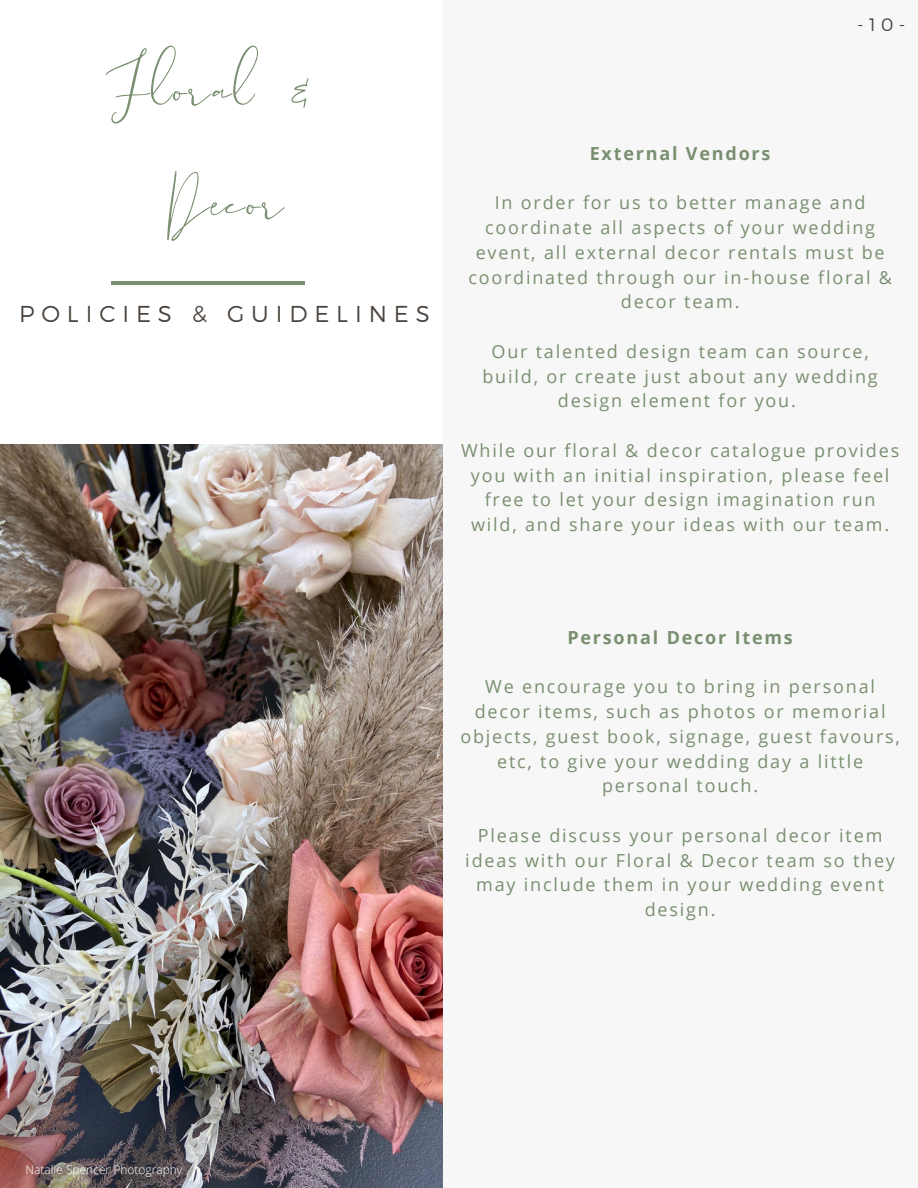
<style>
.page{position:relative;width:918px;height:1188px;background:#fff}
.page>*{position:absolute;margin:0;border:0;box-sizing:border-box;transform-origin:0 0}
.t1{font:105px/113.7px "The Something";letter-spacing:.02em;color:#798f70;text-align:center}
.t2{font:300 22.95px "Montserrat";letter-spacing:.3em;color:#4b433d}
.t3{font:18px/24.8px "Open Sans";letter-spacing:.1em;color:#798f70;text-align:center}
.t4{font:700 18px "Open Sans";letter-spacing:.1em;color:#798f70}
.t5{font:300 18px "Montserrat";color:#4b433d}
.t6{font:300 12px "Open Sans";color:#fff}
</style>
<div class="page">
<img style="left:0;top:444px;width:443px;height:744px">
<hr style="left:111px;top:281px;width:194px;height:4px;background:#798f70">
<div style="left:443px;top:0;width:475px;height:1188px;background:#f7f7f7"></div>
<h3 class="t1" style="left:105px;top:28px;width:209px">Floral &amp;<br>Decor</h3>
<h4 class="t2" style="left:19px;top:299px;width:412px">POLICIES &amp; GUIDELINES</h4>
<h5 class="t5" style="left:857px;top:13px;width:50px">-10-</h5>
<h5 class="t4" style="left:590px;top:141px;width:182px">External Vendors</h5>
<h5 class="t3" style="left:468px;top:190px;width:425px">In order for us to better manage and coordinate all aspects of your wedding event, all external decor rentals must be coordinated through our in-house floral &amp; decor team.</h5>
<h5 class="t3" style="left:482px;top:338px;width:397px">Our talented design team can source, build, or create just about any wedding design element for you.</h5>
<h4 class="t3" style="left:461px;top:437px;width:440px">While our floral &amp; decor catalogue provides you with an initial inspiration, please feel free to let your design imagination run wild, and share your ideas with our team.</h4>
<h5 class="t4" style="left:567px;top:625px;width:227px">Personal Decor Items</h5>
<h1 class="t3" style="left:460px;top:674px;width:441px">We encourage you to bring in personal decor items, such as photos or memorial objects, guest book, signage, guest favours, etc, to give your wedding day a little personal touch.</h1>
<h2 class="t3" style="left:465px;top:822px;width:431px">Please discuss your personal decor item ideas with our Floral &amp; Decor team so they may include them in your wedding event design.</h2>
<p class="t6" style="left:26px;top:1161px;width:158px">Natalie Spencer Photography</p>
</div>
